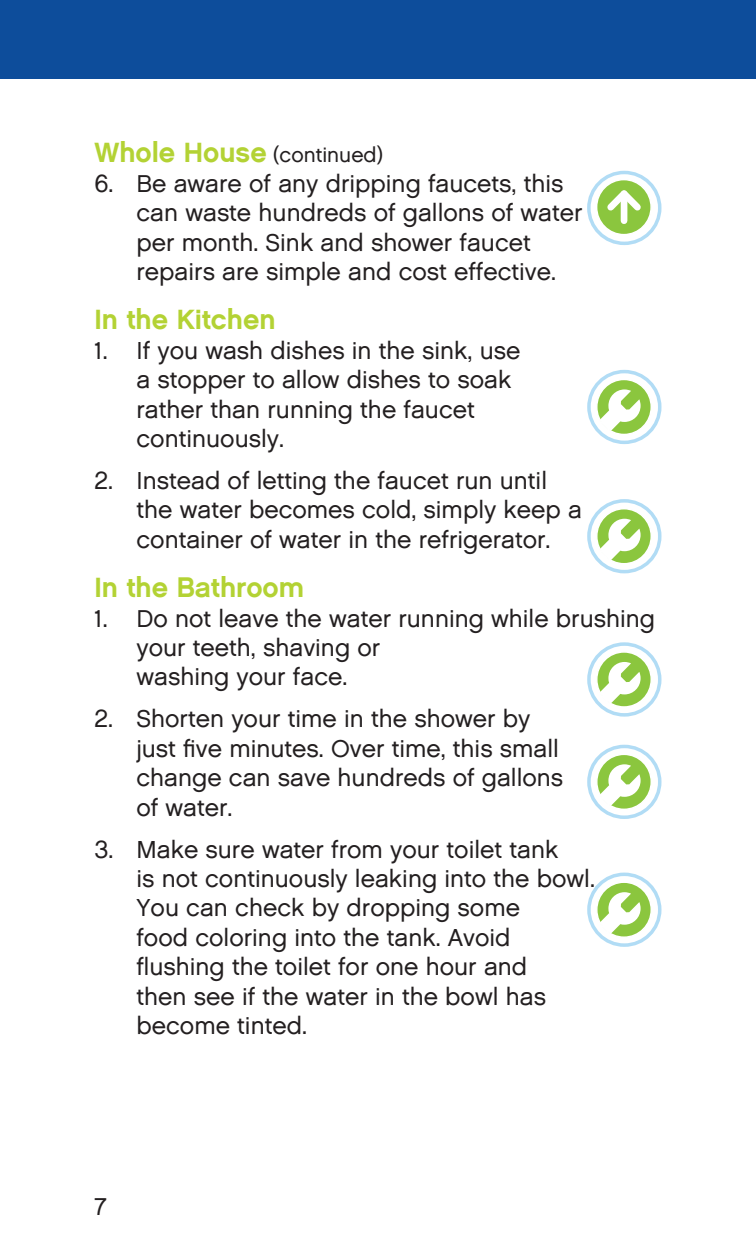
<style>
.page{position:relative;width:756px;height:1260px;background:#fff}
.page>*{position:absolute;margin:0;border:0;box-sizing:border-box;transform-origin:0 0}
.t1{font:28px "Chalet New York Nineteen Sixty";color:#b3d234}
.t2{font:24.5px/29.4px "Chalet London Nineteen Sixty";color:#231f20}
.t3{font:21px "Chalet London Nineteen Sixty";color:#231f20}
.s1{font-family:"Chalet New York Nineteen Sixty";font-size:28px;color:#b3d234}
</style>
<div class="page">
<svg style="left:596px;top:379px;width:56px;height:57px"></svg>
<div style="left:587px;top:370px;width:74px;height:74px;border:4px solid #b1dcf5;border-radius:50%"></div>
<svg style="left:596px;top:508px;width:56px;height:57px"></svg>
<div style="left:587px;top:499px;width:74px;height:74px;border:4px solid #b1dcf5;border-radius:50%"></div>
<svg style="left:596px;top:651px;width:56px;height:57px"></svg>
<div style="left:587px;top:642px;width:74px;height:75px;border:4px solid #b1dcf5;border-radius:50%"></div>
<svg style="left:596px;top:754px;width:56px;height:57px"></svg>
<div style="left:587px;top:745px;width:74px;height:74px;border:4px solid #b1dcf5;border-radius:50%"></div>
<svg style="left:596px;top:881px;width:56px;height:58px"></svg>
<div style="left:587px;top:873px;width:74px;height:74px;border:4px solid #b1dcf5;border-radius:50%"></div>
<svg style="left:596px;top:178px;width:56px;height:58px"></svg>
<div style="left:587px;top:171px;width:75px;height:74px;border:4px solid #b1dcf5;border-radius:50%"></div>
<div style="left:0;top:0;width:756px;height:79px;background:#0d4d9b"></div>
<p class="t3" style="left:94px;top:142px;width:290px"><span class="s1">Whole House</span> (continued)</p>
<p class="t2" style="left:136px;top:169px;width:448px;text-indent:-42px">6. Be aware of any dripping faucets, this can waste hundreds of gallons of water per month. Sink and shower faucet repairs are simple and cost effective.</p>
<p class="t1" style="left:94px;top:303px;width:183px">In the Kitchen</p>
<p class="t2" style="left:136px;top:335px;width:386px;text-indent:-42px">1. If you wash dishes in the sink, use a stopper to allow dishes to soak rather than running the faucet continuously.</p>
<p class="t2" style="left:136px;top:466px;width:447px;text-indent:-42px">2. Instead of letting the faucet run until the water becomes cold, simply keep a container of water in the refrigerator.</p>
<p class="t1" style="left:94px;top:570px;width:211px">In the Bathroom</p>
<p class="t2" style="left:136px;top:603px;width:520px;text-indent:-42px">1. Do not leave the water running while brushing your teeth, shaving or<br>washing your face.</p>
<p class="t2" style="left:136px;top:704px;width:428px;text-indent:-42px">2. Shorten your time in the shower by just five minutes. Over time, this small change can save hundreds of gallons of water.</p>
<p class="t2" style="left:136px;top:834px;width:460px;text-indent:-42px">3. Make sure water from your toilet tank<br>is not continuously leaking into the bowl.<br>You can check by dropping some<br>food coloring into the tank. Avoid flushing the toilet for one hour and<br>then see if the water in the bowl has become tinted.</p>
<p class="t2" style="left:94px;top:1191px;width:14px">7</p>
</div>
